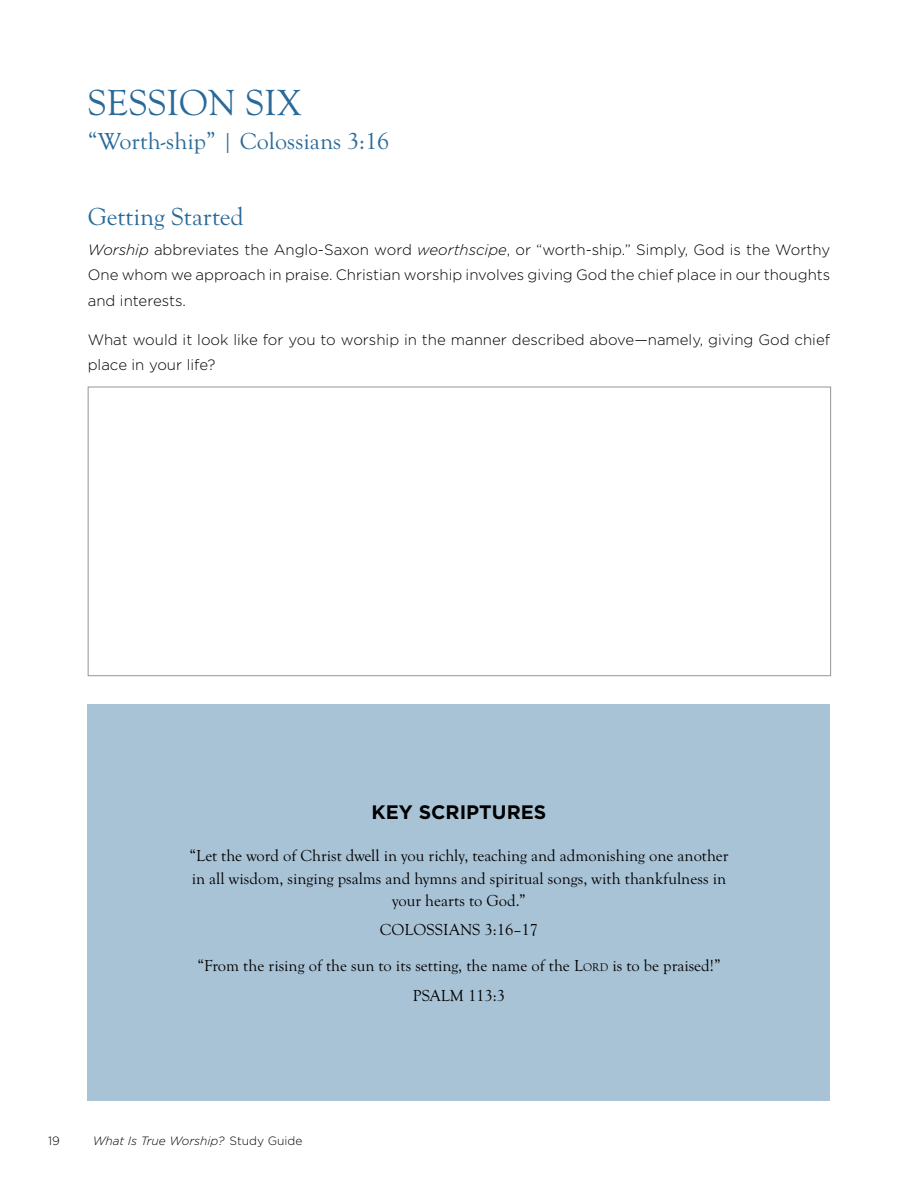
<style>
.page{position:relative;width:918px;height:1188px;background:#fff}
.page>*{position:absolute;margin:0;border:0;box-sizing:border-box;transform-origin:0 0}
.t1{font:37.5px "Goudy Old Sty";color:#286a99}
.t2{font:25.5px "Goudy Old Sty";color:#286a99}
.t3{font:24px "Goudy Old Sty";color:#286a99}
.t4{font:700 19.5px "Gotham";color:#000}
.t5{font:16.5px/22.5px "Goudy Old Sty";color:#000;text-align:center}
.t6{font:300 15px/25.5px "Gotham";color:#000;text-align:justify}
.t7{font:italic 300 12px "Gotham";color:#000}
.t8{font:300 12px "Gotham";color:#000}
.s1{font-style:italic}
.s2{font-style:inherit}
.s3{font-size:11.55px}
.s4{font-style:normal}
</style>
<div class="page">
<div style="left:88px;top:704px;width:742px;height:396px;background:#a9c3d6"></div>
<h1 class="t1" style="left:88px;top:82px;width:215px">SESSION SIX</h1>
<h3 class="t3" style="left:88px;top:128px;width:303px">“Worth-ship” | Colossians 3:16</h3>
<h2 class="t2" style="left:88px;top:202px;width:157px">Getting Started</h2>
<p class="t6" style="left:88px;top:236px;width:744px"><span class="s1">Worship</span> abbreviates the Anglo-Saxon word <span class="s1">weorthscipe</span>, or “worth-ship.” Simply, God is the Worthy One whom we approach in praise. Christian worship involves giving God the chief place in our thoughts and interests.</p>
<p class="t6" style="left:88px;top:326px;width:744px">What would it look like for you to worship in the manner described above—namely, giving God chief place in your life?</p>
<h3 class="t4" style="left:372px;top:800px;width:176px">KEY SCRIPTURES</h3>
<p class="t5" style="left:189px;top:845px;width:541px">“Let the word of Christ dwell in you richly, teaching and admonishing one another in all wisdom, singing psalms and hymns and spiritual songs, with thankfulness in your hearts to God.”</p>
<p class="t5" style="left:197px;top:912px;width:525px;line-height:36px">COLOSSIANS 3:16–17<br>“From the rising of the sun to its setting, the name of the <span class="s2">L</span><span class="s3">ord</span> is to be praised!”</p>
<p class="t5" style="left:413px;top:984px;width:94px">PSALM 113:3</p>
<p class="t8" style="left:48px;top:1133px;width:13px">19</p>
<p class="t7" style="left:93px;top:1133px;width:211px">What Is True Worship? <span class="s4">Study Guide</span></p>
</div>
